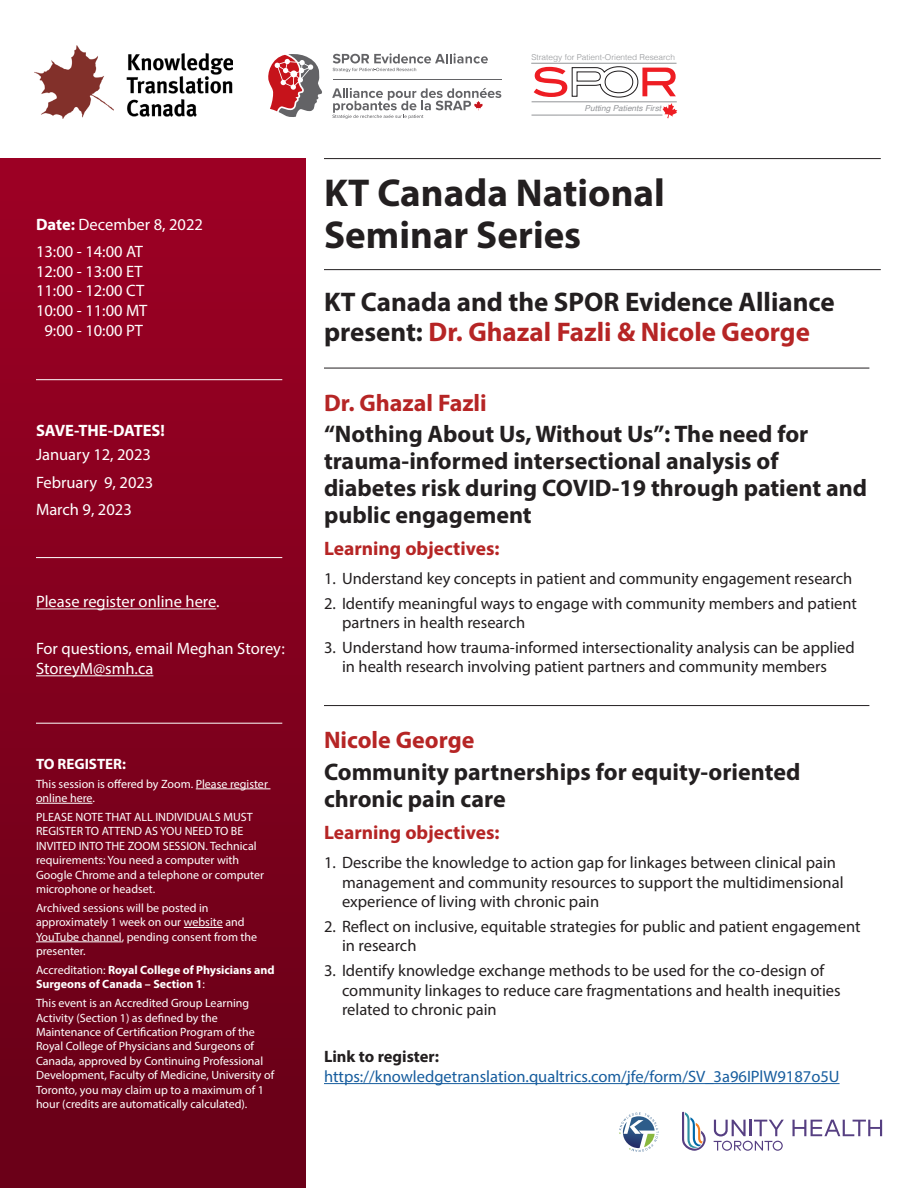
<style>
.page{position:relative;width:918px;height:1188px;background:#fff}
.page>*{position:absolute;margin:0;border:0;box-sizing:border-box;transform-origin:0 0}
.t1{font:700 39px/42px "Myriad Pro";color:#231f20}
.t2{font:700 27px/30px "Myriad Pro";color:#231f20}
.t3{font:700 24px/27px "Myriad Pro";color:#231f20}
.t4{font:700 24px "Myriad Pro";color:#b62525}
.t5{font:700 19.5px "Myriad Pro";color:#b62525}
.t6{font:16.5px/19.8px "Myriad Pro";color:#231f20}
.t7{font:16.5px/19.8px "Myriad Pro";color:#fff}
.t8{font:16.5px/19.8px "Myriad Pro";color:#175d9e}
.t9{font:700 16.5px "Myriad Pro";color:#fff}
.t10{font:700 15px "Myriad Pro";color:#fff}
.t11{font:12px/14.4px "Myriad Pro";color:#fff}
.t12{font:700 12px/14.4px "Myriad Pro";color:#fff}
.t13{font:300 8.1px "Helvetica";color:#939598}
.t14{font:italic 8.1px "Helvetica";color:#939598}
.s1{font-weight:700}
.s2{font-weight:400}
.s3{color:#b62525}
.s4{font-weight:700;color:#231f20}
</style>
<div class="page">
<div style="left:0;top:158px;width:306px;height:1030px;background:linear-gradient(to bottom,#9e0125,#670017)"></div>
<hr style="left:196px;top:789px;width:74px;height:1px;background:#fff">
<hr style="left:36px;top:803px;width:56px;height:1px;background:#fff">
<hr style="left:184px;top:927px;width:39px;height:1px;background:#fff">
<hr style="left:36px;top:942px;width:86px;height:1px;background:#fff">
<hr style="left:36px;top:609px;width:180px;height:1px;background:#fff">
<hr style="left:36px;top:675px;width:117px;height:1px;background:#fff">
<img style="left:35px;top:46px;width:198px;height:72px">
<hr style="left:36px;top:379px;width:246px;height:1px;background:#fff">
<hr style="left:36px;top:557px;width:246px;height:1px;background:#fff">
<hr style="left:36px;top:723px;width:246px;height:1px;background:#fff">
<hr style="left:324px;top:158px;width:557px;height:1px;background:#231f20">
<hr style="left:324px;top:269px;width:557px;height:1px;background:#231f20">
<hr style="left:324px;top:368px;width:545px;height:1px;background:#231f20">
<hr style="left:324px;top:705px;width:545px;height:1px;background:#231f20">
<hr style="left:324px;top:1083px;width:516px;height:1px;background:#175d9e">
<svg style="left:619px;top:1112px;width:39px;height:40px"></svg>
<svg style="left:682px;top:1112px;width:24px;height:39px"></svg>
<svg style="left:792px;top:1120px;width:90px;height:16px"></svg>
<svg style="left:714px;top:1120px;width:70px;height:31px"></svg>
<svg style="left:333px;top:53px;width:155px;height:19px"></svg>
<hr style="left:333px;top:79px;width:168px;height:1px;background:#636366">
<svg style="left:332px;top:88px;width:169px;height:31px"></svg>
<svg style="left:268px;top:54px;width:54px;height:63px"></svg>
<hr style="left:532px;top:101px;width:145px;height:1px;background:#939598">
<hr style="left:531px;top:63px;width:146px;height:1px;background:#939598">
<hr style="left:532px;top:115px;width:130px;height:1px;background:#939598">
<svg style="left:534px;top:66px;width:143px;height:52px"></svg>
<p class="t7" style="left:36px;top:214px;width:168px"><span class="s1">Date:</span> December 8, 2022</p>
<p class="t7" style="left:36px;top:241px;width:109px">13:00 - 14:00 AT</p>
<p class="t7" style="left:36px;top:261px;width:108px">12:00 - 13:00 ET</p>
<p class="t7" style="left:36px;top:281px;width:110px">11:00 - 12:00 CT</p>
<p class="t7" style="left:36px;top:301px;width:113px">10:00 - 11:00 MT</p>
<p class="t7" style="left:45px;top:320px;width:100px">9:00 - 10:00 PT</p>
<p class="t9" style="left:36px;top:420px;width:130px">SAVE-THE-DATES!</p>
<p class="t7" style="left:36px;top:445px;width:117px">January 12, 2023</p>
<p class="t7" style="left:36px;top:472px;width:119px">February 9, 2023</p>
<p class="t7" style="left:36px;top:499px;width:97px">March 9, 2023</p>
<p class="t7" style="left:36px;top:592px;width:185px">Please register online here.</p>
<p class="t7" style="left:36px;top:639px;width:250px">For questions, email Meghan Storey:<br>StoreyM@smh.ca</p>
<p class="t10" style="left:36px;top:754px;width:92px">TO REGISTER:</p>
<p class="t11" style="left:36px;top:776px;width:233px">This session is offered by Zoom. Please register online here.</p>
<p class="t11" style="left:36px;top:810px;width:230px">PLEASE NOTE THAT ALL INDIVIDUALS MUST REGISTER TO ATTEND AS YOU NEED TO BE INVITED INTO THE ZOOM SESSION. Technical requirements: You need a computer with Google Chrome and a telephone or computer microphone or headset.</p>
<p class="t11" style="left:36px;top:900px;width:223px">Archived sessions will be posted in approximately 1 week on our website and<br>YouTube channel, pending consent from the presenter.</p>
<p class="t12" style="left:36px;top:962px;width:240px"><span class="s2">Accreditation:</span> Royal College of Physicians and<br>Surgeons of Canada – Section 1<span class="s2">:</span></p>
<p class="t11" style="left:36px;top:996px;width:240px">This event is an Accredited Group Learning Activity (Section 1) as defined by the Maintenance of Certification Program of the Royal College of Physicians and Surgeons of Canada, approved by Continuing Professional Development, Faculty of Medicine, University of Toronto, you may claim up to a maximum of 1 hour (credits are automatically calculated).</p>
<p class="t13" style="left:532px;top:50px;width:145px">Strategy for Patient-Oriented Research</p>
<p class="t14" style="left:585px;top:102px;width:78px">Putting Patients First</p>
<p class="t1" style="left:324px;top:170px;width:342px">KT Canada National<br>Seminar Series</p>
<p class="t2" style="left:324px;top:286px;width:512px">KT Canada and the SPOR Evidence Alliance present: <span class="s3">Dr. Ghazal Fazli &amp; Nicole George</span></p>
<p class="t4" style="left:324px;top:387px;width:164px">Dr. Ghazal Fazli</p>
<p class="t3" style="left:324px;top:420px;width:545px">“Nothing About Us, Without Us”: The need for trauma-informed intersectional analysis of diabetes risk during COVID-19 through patient and public engagement</p>
<p class="t5" style="left:324px;top:536px;width:177px">Learning objectives:</p>
<p class="t6" style="left:324px;top:569px;width:530px">1. Understand key concepts in patient and community engagement research</p>
<p class="t6" style="left:342px;top:593px;width:517px;text-indent:-18px">2. Identify meaningful ways to engage with community members and patient partners in health research</p>
<p class="t6" style="left:324px;top:637px;width:532px;text-align:center">3. Understand how trauma-informed intersectionality analysis can be applied in health research involving patient partners and community members</p>
<p class="t4" style="left:324px;top:724px;width:152px">Nicole George</p>
<p class="t3" style="left:324px;top:757px;width:478px">Community partnerships for equity-oriented chronic pain care</p>
<p class="t5" style="left:324px;top:820px;width:177px">Learning objectives:</p>
<p class="t6" style="left:342px;top:852px;width:503px;text-indent:-18px">1. Describe the knowledge to action gap for linkages between clinical pain management and community resources to support the multidimensional experience of living with chronic pain</p>
<p class="t6" style="left:342px;top:916px;width:520px;text-indent:-18px">2. Reflect on inclusive, equitable strategies for public and patient engagement in research</p>
<p class="t6" style="left:342px;top:960px;width:500px;text-indent:-18px">3. Identify knowledge exchange methods to be used for the co-design of community linkages to reduce care fragmentations and health inequities related to chronic pain</p>
<p class="t8" style="left:324px;top:1046px;width:517px"><span class="s4">Link to register: </span>https://knowledgetranslation.qualtrics.com/jfe/form/SV_3a96IPlW9187o5U</p>
</div>
